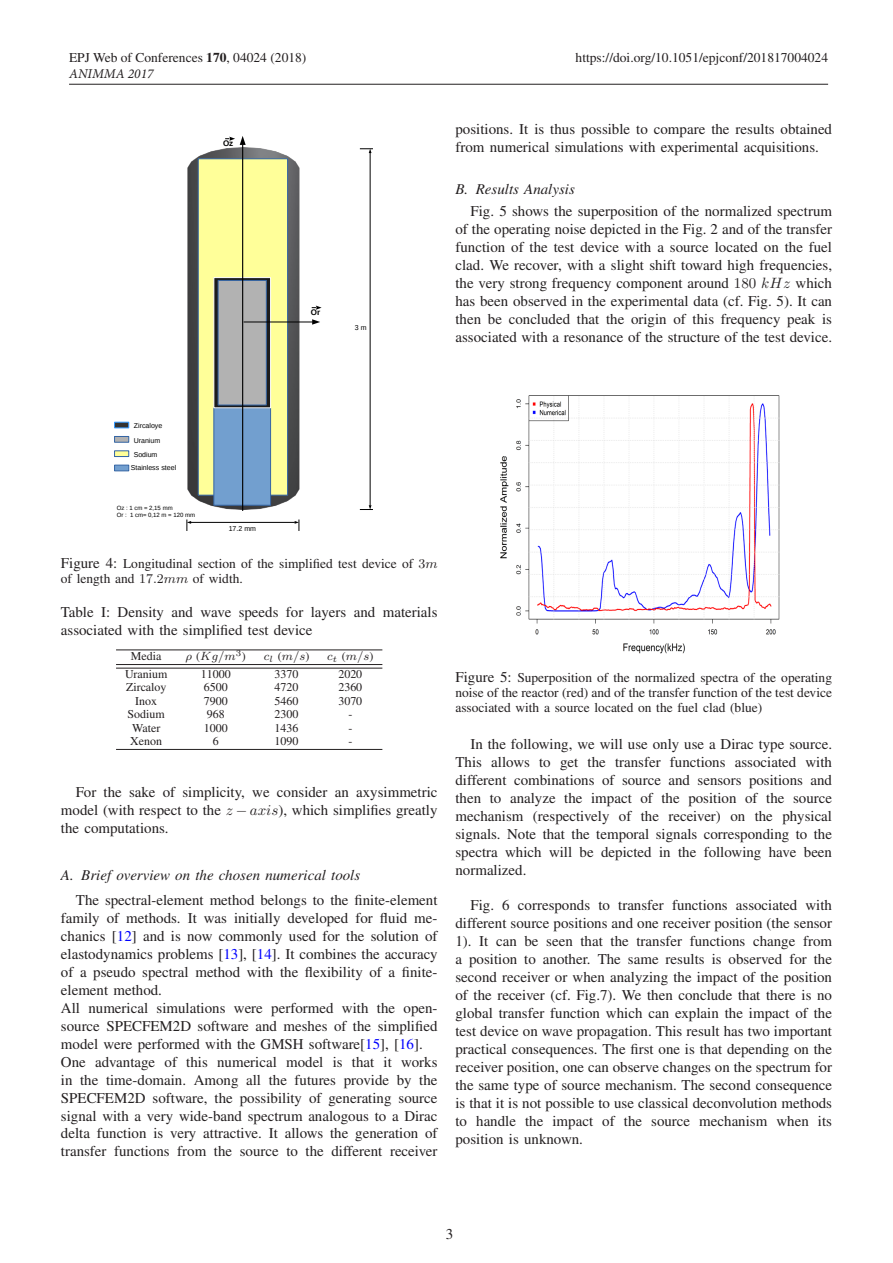
<style>
.page{position:relative;width:893px;height:1263px;background:#fff}
.page>*{position:absolute;margin:0;border:0;box-sizing:border-box;transform-origin:0 0}
.t1{font:15px/18px "Nimbus Rom No 9 L";color:#231f20;text-align:justify}
.t2{font:italic 15px "Nimbus Rom No 9 L";color:#231f20}
.t3{font:15px "Times";color:#231f20}
.t4{font:13.5px/15px "Nimbus Rom No 9 L";color:#231f20}
.Running_h_and_folio{font:13.5px "Times";color:#231f20}
.Running_h1{font:italic 13.5px "Minion Pro";color:#231f20}
.t5{font:12px "Nimbus Rom No 9 L";color:#231f20}
.t6{font:12px "CMMI8";color:#231f20}
.t7{font:700 8.1px "Liberation Sans";color:#000}
.t8{font:7.05px/13px "Liberation Sans";color:#000}
.t9{font:6px/6.8px "Liberation Sans";color:#000}
.s1{font-weight:700}
.s2{font-family:"CMR10"}
.s3{font-family:"CMMI10"}
.s4{font-size:15px}
.s5{font-family:"CMR9"}
.s6{font-family:"CMMI9"}
.s7{font-family:"Nimbus Rom No 9 L"}
.s8{font-family:"CMSY10"}
.s9{color:#00f}
</style>
<div class="page">
<img style="left:187px;top:147px;width:122px;height:362px">
<hr style="left:191px;top:522px;width:104px;height:1px;background:#000">
<svg style="left:187px;top:519px;width:4px;height:12px"></svg>
<svg style="left:295px;top:519px;width:5px;height:12px"></svg>
<hr style="left:370px;top:153px;width:1px;height:352px;background:#000">
<svg style="left:360px;top:148px;width:13px;height:5px"></svg>
<svg style="left:360px;top:505px;width:13px;height:5px"></svg>
<svg style="left:312px;top:305px;width:10px;height:5px"></svg>
<svg style="left:197px;top:158px;width:91px;height:348px;background:#c4cea2"></svg>
<hr style="left:244px;top:322px;width:68px;height:1px;background:#000">
<svg style="left:312px;top:319px;width:8px;height:6px"></svg>
<hr style="left:242px;top:144px;width:1px;height:367px;background:#000">
<svg style="left:225px;top:136px;width:21px;height:9px"></svg>
<svg style="left:114px;top:450px;width:15px;height:7px"></svg>
<svg style="left:114px;top:464px;width:15px;height:8px"></svg>
<svg style="left:114px;top:436px;width:15px;height:7px"></svg>
<svg style="left:114px;top:421px;width:15px;height:8px"></svg>
<hr style="left:116px;top:650px;width:266px;height:1px;background:#231f20">
<hr style="left:116px;top:664px;width:266px;height:1px;background:#231f20">
<hr style="left:116px;top:668px;width:266px;height:1px;background:#231f20">
<hr style="left:116px;top:749px;width:266px;height:1px;background:#231f20">
<img style="left:500px;top:395px;width:280px;height:259px">
<hr style="left:69px;top:84px;width:759px;height:1px;background:#231f20">
<p class="Running_h_and_folio" style="left:69px;top:49px;width:239px">EPJ Web of Conferences <span class="s1">170</span>, 04024 (2018)</p>
<p class="Running_h_and_folio" style="left:576px;top:49px;width:254px">https://doi.org/10.1051/epjconf/201817004024</p>
<p class="Running_h1" style="left:69px;top:65px;width:86px">ANIMMA 2017</p>
<p class="t7" style="left:223px;top:139px;width:12px">Oz</p>
<p class="t7" style="left:311px;top:308px;width:11px">Or</p>
<p class="t8" style="left:355px;top:322px;width:13px">3 m</p>
<p class="t1" style="left:455px;top:120px;width:378px">positions. It is thus possible to compare the results obtained from numerical simulations with experimental acquisitions.</p>
<p class="t2" style="left:455px;top:180px;width:121px">B. Results Analysis</p>
<p class="t1" style="left:455px;top:202px;width:378px;text-indent:15px">Fig. 5 shows the superposition of the normalized spectrum of the operating noise depicted in the Fig. 2 and of the transfer function of the test device with a source located on the fuel clad. We recover, with a slight shift toward high frequencies, the very strong frequency component around <span class="s2">180</span> <span class="s3">kHz</span> which has been observed in the experimental data (cf. Fig. 5). It can then be concluded that the origin of this frequency peak is associated with a resonance of the structure of the test device.</p>
<p class="t8" style="left:134px;top:420px;width:30px">Zircaloye</p>
<p class="t8" style="left:134px;top:435px;width:28px">Uranium</p>
<p class="t8" style="left:131px;top:449px;width:47px;text-indent:3px">Sodium<br>Stainless steel</p>
<p class="t9" style="left:117px;top:505px;width:80px">Oz : 1 cm = 2,15 mm<br>Or : 1 cm= 0,12 m = 120 mm</p>
<p class="t8" style="left:229px;top:522px;width:29px">17.2 mm</p>
<p class="t4" style="left:61px;top:556px;width:378px"><span class="s4">Figure 4:</span> Longitudinal section of the simplified test device of <span class="s5">3</span><span class="s6">m </span>of length and <span class="s5">17</span><span class="s6">.</span><span class="s5">2</span><span class="s6">mm</span> of width.</p>
<p class="t1" style="left:61px;top:603px;width:378px">Table I: Density and wave speeds for layers and materials associated with the simplified test device</p>
<p class="t5" style="left:131px;top:649px;width:32px">Media</p>
<p class="t6" style="left:185px;top:651px;width:62px">ρ <span class="s7">(</span>Kg/m<sup>3</sup><span class="s7">)</span></p>
<p class="t6" style="left:264px;top:651px;width:47px">c<sub>l</sub> <span class="s7">(</span>m/s<span class="s7">)</span></p>
<p class="t6" style="left:327px;top:651px;width:48px">c<sub>t</sub> <span class="s7">(</span>m/s<span class="s7">)</span></p>
<p class="t5" style="left:125px;top:667px;width:44px">Uranium</p>
<p class="t5" style="left:201px;top:667px;width:31px">11000</p>
<p class="t5" style="left:275px;top:667px;width:25px">3370</p>
<p class="t5" style="left:338px;top:667px;width:25px">2020</p>
<p class="t5" style="left:126px;top:680px;width:42px">Zircaloy</p>
<p class="t5" style="left:204px;top:680px;width:25px">6500</p>
<p class="t5" style="left:275px;top:680px;width:25px">4720</p>
<p class="t5" style="left:338px;top:680px;width:25px">2360</p>
<p class="t5" style="left:135px;top:694px;width:23px">Inox</p>
<p class="t5" style="left:204px;top:694px;width:25px">7900</p>
<p class="t5" style="left:275px;top:694px;width:25px">5460</p>
<p class="t5" style="left:338px;top:694px;width:25px">3070</p>
<p class="t5" style="left:128px;top:707px;width:39px">Sodium</p>
<p class="t5" style="left:207px;top:707px;width:19px">968</p>
<p class="t5" style="left:275px;top:707px;width:25px">2300</p>
<p class="t5" style="left:348px;top:707px;width:5px">-</p>
<p class="t5" style="left:132px;top:720px;width:30px">Water</p>
<p class="t5" style="left:204px;top:720px;width:25px">1000</p>
<p class="t5" style="left:275px;top:720px;width:25px">1436</p>
<p class="t5" style="left:348px;top:720px;width:5px">-</p>
<p class="t5" style="left:130px;top:734px;width:33px">Xenon</p>
<p class="t5" style="left:213px;top:734px;width:7px">6</p>
<p class="t5" style="left:275px;top:734px;width:25px">1090</p>
<p class="t5" style="left:348px;top:734px;width:5px">-</p>
<p class="t1" style="left:61px;top:783px;width:378px;text-indent:15px">For the sake of simplicity, we consider an axysimmetric model (with respect to the <span class="s3">z</span> <span class="s8">−</span> <span class="s3">axis</span>), which simplifies greatly the computations.</p>
<p class="t2" style="left:61px;top:866px;width:301px">A. Brief overview on the chosen numerical tools</p>
<p class="t1" style="left:61px;top:891px;width:378px;text-align:left;text-indent:15px">The spectral-element method belongs to the finite-element family of methods. It was initially developed for fluid me&shy;chanics [<span class="s9">12</span>] and is now commonly used for the solution of elastodynamics problems [<span class="s9">13</span>], [<span class="s9">14</span>]. It combines the accuracy of a pseudo spectral method with the flexibility of a finite&shy;element method.<br>All numerical simulations were performed with the open&shy;source SPECFEM2D software and meshes of the simplified model were performed with the GMSH software[<span class="s9">15</span>], [<span class="s9">16</span>].<br>One advantage of this numerical model is that it works in the time-domain. Among all the futures provide by the SPECFEM2D software, the possibility of generating source signal with a very wide-band spectrum analogous to a Dirac delta function is very attractive. It allows the generation of transfer functions from the source to the different receiver</p>
<p class="t4" style="left:455px;top:670px;width:378px;text-align:justify"><span class="s4">Figure 5:</span> Superposition of the normalized spectra of the operating noise of the reactor (red) and of the transfer function of the test device associated with a source located on the fuel clad (blue)</p>
<p class="t1" style="left:455px;top:735px;width:378px;text-indent:15px">In the following, we will use only use a Dirac type source.<br>This allows to get the transfer functions associated with different combinations of source and sensors positions and then to analyze the impact of the position of the source mechanism (respectively of the receiver) on the physical signals. Note that the temporal signals corresponding to the spectra which will be depicted in the following have been normalized.</p>
<p class="t1" style="left:455px;top:897px;width:378px;text-indent:15px">Fig. 6 corresponds to transfer functions associated with different source positions and one receiver position (the sensor 1). It can be seen that the transfer functions change from a position to another. The same results is observed for the second receiver or when analyzing the impact of the position of the receiver (cf. Fig.7). We then conclude that there is no global transfer function which can explain the impact of the test device on wave propagation. This result has two important practical consequences. The first one is that depending on the receiver position, one can observe changes on the spectrum for the same type of source mechanism. The second consequence is that it is not possible to use classical deconvolution methods to handle the impact of the source mechanism when its position is unknown.</p>
<p class="t3" style="left:446px;top:1225px;width:9px">3</p>
</div>
